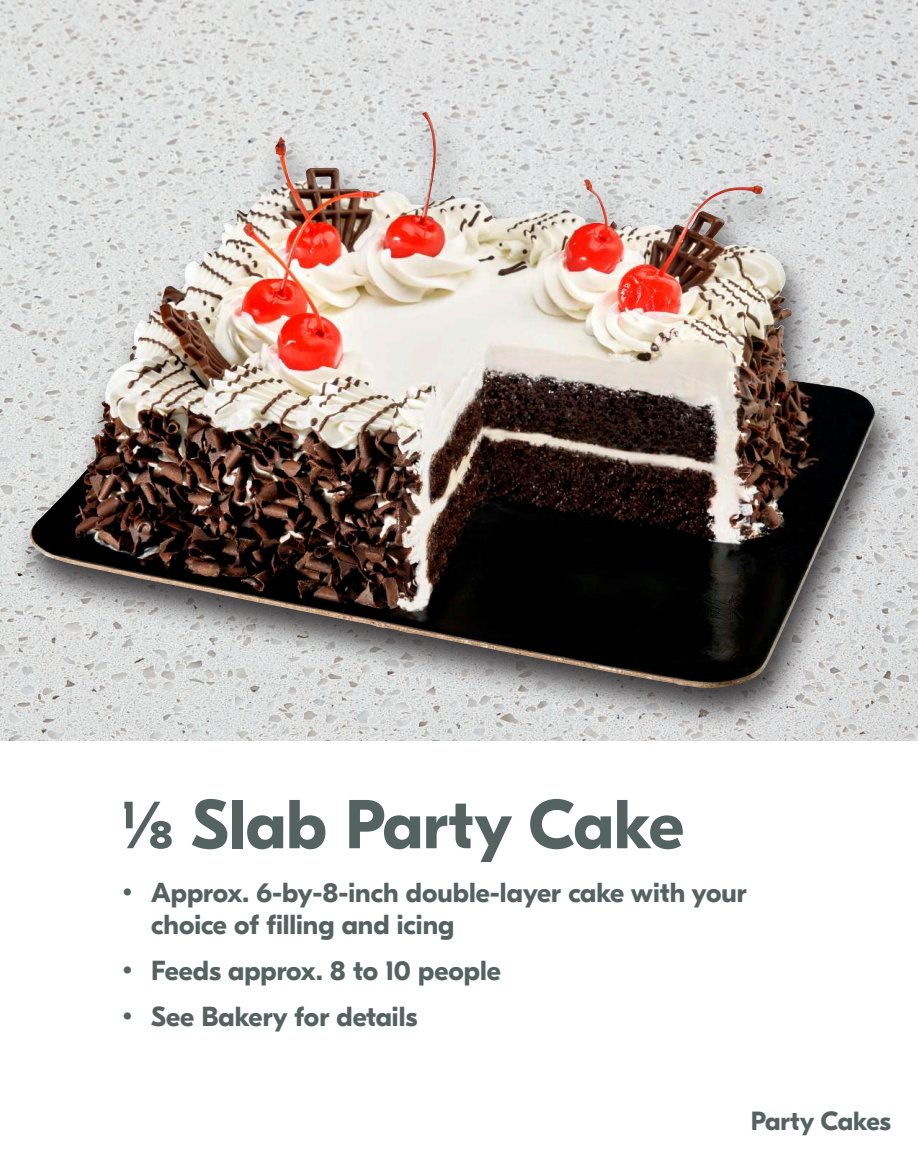
<style>
.page{position:relative;width:918px;height:1161px;background:#fff}
.page>*{position:absolute;margin:0;border:0;box-sizing:border-box;transform-origin:0 0}
.t1{font:700 69px "GT Eesti Pro Display";color:#546260}
.t2{font:700 27.45px/32.4px "GT Eesti Pro Display";color:#546260}
.t3{font:700 26.25px "GT Eesti Pro Display";letter-spacing:-.005em;color:#546260}
.s1{font-weight:800}
</style>
<div class="page">
<img style="left:0;top:0;width:918px;height:741px">
<div style="left:12px;top:108px;width:894px;height:624px;background:#231f20;opacity:.86"></div>
<img style="left:158px;top:112px;width:276px;height:201px">
<h1 class="t1" style="left:122px;top:786px;width:563px"><span class="s1">⅛</span> Slab Party Cake</h1>
<p class="t2" style="left:151px;top:876px;width:597px;text-indent:-29px">• Approx. 6-by-8-inch double-layer cake with your choice of filling and icing</p>
<p class="t2" style="left:122px;top:955px;width:380px">• Feeds approx. 8 to 10 people</p>
<p class="t2" style="left:122px;top:1001px;width:297px">• See Bakery for details</p>
<p class="t3" style="left:751px;top:1107px;width:142px">Party Cakes</p>
</div>
